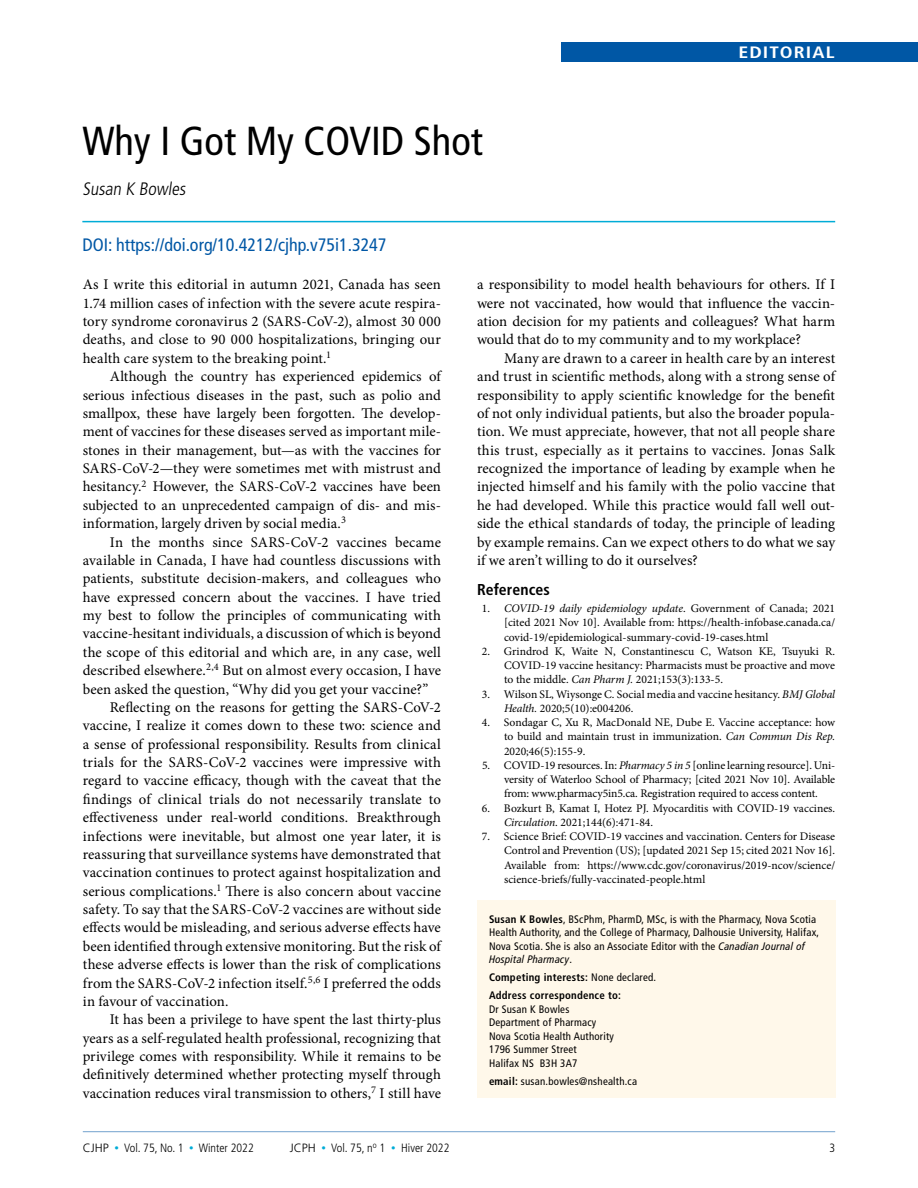
<style>
.page{position:relative;width:918px;height:1188px;background:#fff}
.page>*{position:absolute;margin:0;border:0;box-sizing:border-box;transform-origin:0 0}
.CJHP_Title{font:condensed 40.5px "Frutiger LT Std";color:#000}
.CJHP_IssueInfo{font:condensed 18px "Frutiger LT Std";color:#0057a5}
.CJHP_Authors{font:300 condensed 18px "Frutiger LT Std";color:#000}
.CJH__ArticleType{font:700 condensed 16.5px "Frutiger LT Std";letter-spacing:.055em;color:#fff;scale:1.2 1}
.CJHP_H2{font:700 condensed 15.75px "Frutiger LT Std";letter-spacing:.005em;color:#000}
.CJHP_BodyText_Inden{font:14.85px/18.3px "Minion Pro";color:#000;text-align:justify}
.CJHP_BodyText{font:14.85px/18.3px "Minion Pro";letter-spacing:.01em;color:#000;text-align:justify}
.t1{font:300 condensed 12px "Frutiger LT Std";color:#000}
.CJHP_References{font:11.7px/14.2px "Minion Pro";color:#000;text-align:justify}
.CJHP_Contribs{font:condensed 10.8px/13.5px "Frutiger LT Std";letter-spacing:.02em;color:#000}
.CJHP_Contribs-2{font:700 condensed 10.8px "Frutiger LT Std";letter-spacing:.02em;color:#000}
.s1{font-style:italic}
.s2{font-weight:700}
.s3{font-family:"Frutiger LT 58 Cn It";font-stretch:normal}
.s4{font-weight:400}
.s5{font-stretch:normal}
.s6{font-size:9px;color:#00acd7}
</style>
<div class="page">
<hr style="left:83px;top:1131px;width:752px;height:1px;background:#0057a5">
<hr style="left:82px;top:221px;width:753px;height:1px;background:#00acd7">
<div style="left:561px;top:42px;width:357px;height:20px;background:#0057a5"></div>
<div style="left:477px;top:901px;width:359px;height:197px;background:#fff8ea"></div>
<p class="CJHP_Title" style="left:82px;top:117px;width:402px">Why I Got My COVID Shot</p>
<p class="CJHP_Authors" style="left:82px;top:179px;width:107px">Susan K Bowles</p>
<p class="CJH__ArticleType" style="left:738px;top:42px;width:82px">EDITORIAL</p>
<p class="CJHP_IssueInfo" style="left:82px;top:234px;width:306px">DOI: https://doi.org/10.4212/cjhp.v75i1.3247</p>
<p class="CJHP_BodyText" style="left:83px;top:276px;width:360px">As I write this editorial in autumn 2021, Canada has seen 1.74 million cases of infection with the severe acute respira&shy;tory syndrome coronavirus 2 (SARS-CoV-2), almost 30 000 deaths, and close to 90 000 hospitalizations, bringing our health care system to the breaking point.<sup>1</sup></p>
<p class="CJHP_BodyText_Inden" style="left:83px;top:367px;width:360px;text-indent:27px">Although the country has experienced epidemics of serious infectious diseases in the past, such as polio and smallpox, these have largely been forgotten. The develop&shy;ment of vaccines for these diseases served as important mile&shy;stones in their management, but—as with the vaccines for SARS-CoV-2—they were sometimes met with mistrust and hesitancy.<sup>2</sup> However, the SARS-CoV-2 vaccines have been subjected to an unprecedented campaign of dis- and mis&shy;information, largely driven by social media.<sup>3</sup></p>
<p class="CJHP_BodyText_Inden" style="left:83px;top:533px;width:360px;text-indent:27px">In the months since SARS-CoV-2 vaccines became available in Canada, I have had countless discussions with patients, substitute decision-makers, and colleagues who have expressed concern about the vaccines. I have tried my best to follow the principles of communicating with vaccine-hesitant individuals, a discussion of which is beyond the scope of this editorial and which are, in any case, well described elsewhere.<sup>2,4</sup> But on almost every occasion, I have been asked the question, “Why did you get your vaccine?”</p>
<p class="CJHP_BodyText_Inden" style="left:83px;top:698px;width:360px;text-indent:27px">Reflecting on the reasons for getting the SARS-CoV-2 vaccine, I realize it comes down to these two: science and a sense of professional responsibility. Results from clinical trials for the SARS-CoV-2 vaccines were impressive with regard to vaccine efficacy, though with the caveat that the findings of clinical trials do not necessarily translate to effectiveness under real-world conditions. Breakthrough infections were inevitable, but almost one year later, it is reassuring that surveillance systems have demonstrated that vaccination continues to protect against hospitalization and serious complications.<sup>1</sup> There is also concern about vaccine safety. To say that the SARS-CoV-2 vaccines are without side effects would be misleading, and serious adverse effects have been identified through extensive monitoring. But the risk of these adverse effects is lower than the risk of complications from the SARS-CoV-2 infection itself.<sup>5,6</sup> I preferred the odds in favour of vaccination.</p>
<p class="CJHP_BodyText_Inden" style="left:83px;top:1011px;width:360px;text-indent:27px">It has been a privilege to have spent the last thirty-plus years as a self-regulated health professional, recognizing that privilege comes with responsibility. While it remains to be definitively determined whether protecting myself through vaccination reduces viral transmission to others,<sup>7</sup> I still have</p>
<p class="CJHP_BodyText_Inden" style="left:477px;top:276px;width:360px">a responsibility to model health behaviours for others. If I were not vaccinated, how would that influence the vaccin&shy;ation decision for my patients and colleagues? What harm would that do to my community and to my workplace?</p>
<p class="CJHP_BodyText_Inden" style="left:477px;top:349px;width:360px;text-indent:27px">Many are drawn to a career in health care by an interest and trust in scientific methods, along with a strong sense of responsibility to apply scientific knowledge for the benefit of not only individual patients, but also the broader popula&shy;tion. We must appreciate, however, that not all people share this trust, especially as it pertains to vaccines. Jonas Salk recognized the importance of leading by example when he injected himself and his family with the polio vaccine that he had developed. While this practice would fall well out&shy;side the ethical standards of today, the principle of leading by example remains. Can we expect others to do what we say if we aren’t willing to do it ourselves?</p>
<p class="CJHP_H2" style="left:477px;top:580px;width:74px">References</p>
<p class="CJHP_References" style="left:504px;top:601px;width:333px;text-indent:-22px">1. <span class="s1">COVID-19 daily epidemiology update</span>. Government of Canada; 2021 [cited 2021 Nov 10]. Available from: https://health-infobase.canada.ca/ covid-19/epidemiological-summary-covid-19-cases.html</p>
<p class="CJHP_References" style="left:504px;top:644px;width:333px;text-indent:-22px">2. Grindrod K, Waite N, Constantinescu C, Watson KE, Tsuyuki R.<br>COVID-19 vaccine hesitancy: Pharmacists must be proactive and move to the middle. <span class="s1">Can Pharm J.</span> 2021;153(3):133-5.</p>
<p class="CJHP_References" style="left:504px;top:687px;width:333px;text-indent:-22px">3. Wilson SL, Wiysonge C. Social media and vaccine hesitancy. <span class="s1">BMJ Global<br>Health.</span> 2020;5(10):e004206.</p>
<p class="CJHP_References" style="left:504px;top:715px;width:333px;text-indent:-22px">4. Sondagar C, Xu R, MacDonald NE, Dube E. Vaccine acceptance: how to build and maintain trust in immunization. <span class="s1">Can Commun Dis Rep.<br></span>2020;46(5):155-9.</p>
<p class="CJHP_References" style="left:504px;top:758px;width:333px;text-indent:-22px">5. COVID-19 resources. In: <span class="s1">Pharmacy 5 in 5</span> [online learning resource]. Uni&shy;versity of Waterloo School of Pharmacy; [cited 2021 Nov 10]. Available from: www.pharmacy5in5.ca. Registration required to access content.</p>
<p class="CJHP_References" style="left:504px;top:801px;width:333px;text-indent:-22px">6. Bozkurt B, Kamat I, Hotez PJ. Myocarditis with COVID-19 vaccines.<br><span class="s1">Circulation</span>. 2021;144(6):471-84.</p>
<p class="CJHP_References" style="left:504px;top:829px;width:333px;text-indent:-22px">7. Science Brief: COVID-19 vaccines and vaccination. Centers for Disease Control and Prevention (US); [updated 2021 Sep 15; cited 2021 Nov 16].<br>Available from: https://www.cdc.gov/coronavirus/2019-ncov/science/ science-briefs/fully-vaccinated-people.html</p>
<p class="CJHP_Contribs" style="left:489px;top:912px;width:332px"><span class="s2">Susan K Bowles</span>, BScPhm, PharmD, MSc, is with the Pharmacy, Nova Scotia Health Authority, and the College of Pharmacy, Dalhousie University, Halifax, Nova Scotia. She is also an Associate Editor with the <span class="s3">Canadian Journal of Hospital Pharmacy</span>.</p>
<p class="CJHP_Contribs-2" style="left:489px;top:971px;width:169px">Competing interests: <span class="s4">None declared.</span></p>
<p class="CJHP_Contribs-2" style="left:489px;top:989px;width:134px">Address correspondence to:</p>
<p class="CJHP_Contribs" style="left:489px;top:1002px;width:82px">Dr Susan K Bowles</p>
<p class="CJHP_Contribs" style="left:489px;top:1016px;width:109px">Department of Pharmacy</p>
<p class="CJHP_Contribs" style="left:489px;top:1029px;width:126px">Nova Scotia Health Authority</p>
<p class="CJHP_Contribs" style="left:489px;top:1043px;width:89px">1796 Summer Street</p>
<p class="CJHP_Contribs" style="left:489px;top:1056px;width:90px">Halifax NS B3H 3A7</p>
<p class="CJHP_Contribs" style="left:489px;top:1074px;width:150px"><span class="s2">email:</span> susan.bowles@nshealth.ca</p>
<p class="t1" style="left:83px;top:1141px;width:173px"><span class="s5">CJHP</span> <span class="s6">•</span> Vol. 75, No. 1 <span class="s6">•</span> Winter 2022</p>
<p class="t1" style="left:290px;top:1141px;width:161px"><span class="s5">JCPH</span> <span class="s6">•</span> Vol. 75, n<sup>o</sup> 1 <span class="s6">•</span> Hiver 2022</p>
<p class="t1" style="left:829px;top:1141px;width:7px">3</p>
</div>
